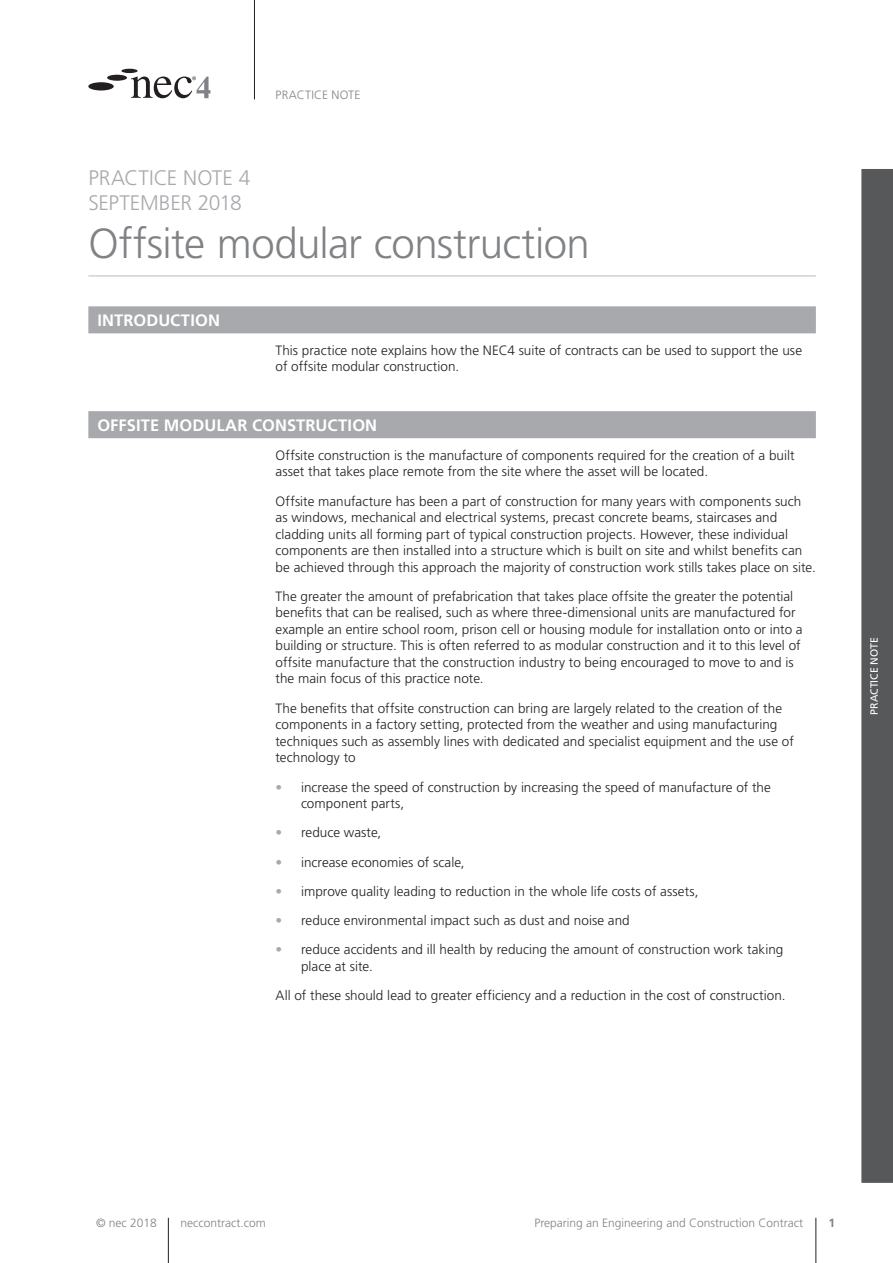
<style>
.page{position:relative;width:893px;height:1263px;background:#fff}
.page>*{position:absolute;margin:0;border:0;box-sizing:border-box;transform-origin:0 0}
.A_Sub_Heading{font:300 42px "Frutiger";letter-spacing:-.015em;color:#808285}
.A_Sub_Heading-2{font:300 21px/25.2px "Frutiger";letter-spacing:-.005em;color:#a8a9ad}
.B_Heading_Chapter{font:700 16.5px "Frutiger";letter-spacing:.005em;color:#fff}
.Body_Text_left_inden{font:300 13.5px/16.5px "Frutiger";letter-spacing:.005em;color:#231f20}
.t1{font:300 12px "Frutiger";color:#808285}
.t2{font:300 12px "Frutiger";letter-spacing:.02em;color:#808285}
.t3{font:700 12px "Frutiger";color:#808285}
.t4{font:10.5px "Frutiger";color:#fff}
.s1{color:#a8a9ad}
</style>
<div class="page">
<hr style="left:815px;top:1217px;width:1px;height:45px;background:#231f20">
<hr style="left:168px;top:1217px;width:1px;height:45px;background:#231f20">
<hr style="left:254px;top:0;width:1px;height:99px;background:#231f20">
<div style="left:861px;top:169px;width:31px;height:1014px;background:#57585a"></div>
<div style="left:88px;top:82px;width:26px;height:8px;background:#231f20;border-radius:50%"></div>
<div style="left:107px;top:75px;width:20px;height:6px;background:#231f20;border-radius:50%"></div>
<svg style="left:121px;top:69px;width:17px;height:4px"></svg>
<svg style="left:131px;top:76px;width:79px;height:22px"></svg>
<hr style="left:88px;top:275px;width:727px;height:2px;background:#d1d2d4">
<div style="left:88px;top:306px;width:727px;height:27px;background:#a8a9ad"></div>
<div style="left:88px;top:411px;width:727px;height:27px;background:#a8a9ad"></div>
<p class="t2" style="left:275px;top:88px;width:86px">PRACTICE NOTE</p>
<p class="A_Sub_Heading-2" style="left:88px;top:165px;width:164px">PRACTICE NOTE 4<br>SEPTEMBER 2018</p>
<p class="A_Sub_Heading" style="left:88px;top:220px;width:503px">Offsite modular construction</p>
<p class="B_Heading_Chapter" style="left:97px;top:310px;width:124px">INTRODUCTION</p>
<p class="Body_Text_left_inden" style="left:275px;top:342px;width:528px">This practice note explains how the NEC4 suite of contracts can be used to support the use of offsite modular construction.</p>
<p class="B_Heading_Chapter" style="left:97px;top:415px;width:281px">OFFSITE MODULAR CONSTRUCTION</p>
<p class="Body_Text_left_inden" style="left:275px;top:447px;width:520px">Offsite construction is the manufacture of components required for the creation of a built asset that takes place remote from the site where the asset will be located.</p>
<p class="Body_Text_left_inden" style="left:275px;top:492px;width:542px">Offsite manufacture has been a part of construction for many years with components such as windows, mechanical and electrical systems, precast concrete beams, staircases and cladding units all forming part of typical construction projects. However, these individual components are then installed into a structure which is built on site and whilst benefits can be achieved through this approach the majority of construction work stills takes place on site.</p>
<p class="Body_Text_left_inden" style="left:275px;top:588px;width:528px">The greater the amount of prefabrication that takes place offsite the greater the potential benefits that can be realised, such as where three-dimensional units are manufactured for example an entire school room, prison cell or housing module for installation onto or into a building or structure. This is often referred to as modular construction and it to this level of offsite manufacture that the construction industry to being encouraged to move to and is the main focus of this practice note.</p>
<p class="Body_Text_left_inden" style="left:275px;top:699px;width:519px">The benefits that offsite construction can bring are largely related to the creation of the components in a factory setting, protected from the weather and using manufacturing techniques such as assembly lines with dedicated and specialist equipment and the use of technology to</p>
<p class="Body_Text_left_inden" style="left:301px;top:778px;width:471px;text-indent:-26px"><span class="s1">•</span> increase the speed of construction by increasing the speed of manufacture of the component parts,</p>
<p class="Body_Text_left_inden" style="left:275px;top:824px;width:107px"><span class="s1">•</span> reduce waste,</p>
<p class="Body_Text_left_inden" style="left:275px;top:853px;width:191px"><span class="s1">•</span> increase economies of scale,</p>
<p class="Body_Text_left_inden" style="left:275px;top:882px;width:424px"><span class="s1">•</span> improve quality leading to reduction in the whole life costs of assets,</p>
<p class="Body_Text_left_inden" style="left:275px;top:912px;width:355px"><span class="s1">•</span> reduce environmental impact such as dust and noise and</p>
<p class="Body_Text_left_inden" style="left:301px;top:941px;width:483px;text-indent:-26px"><span class="s1">•</span> reduce accidents and ill health by reducing the amount of construction work taking place at site.</p>
<p class="Body_Text_left_inden" style="left:275px;top:987px;width:511px">All of these should lead to greater efficiency and a reduction in the cost of construction.</p>
<p class="t4" style="left:867px;top:714px;width:79px;rotate:-90deg">PRACTICE NOTE</p>
<p class="t1" style="left:96px;top:1215px;width:62px">© nec 2018</p>
<p class="t1" style="left:180px;top:1215px;width:87px">neccontract.com</p>
<p class="t1" style="left:534px;top:1215px;width:270px">Preparing an Engineering and Construction Contract</p>
<p class="t3" style="left:828px;top:1215px;width:8px">1</p>
</div>
